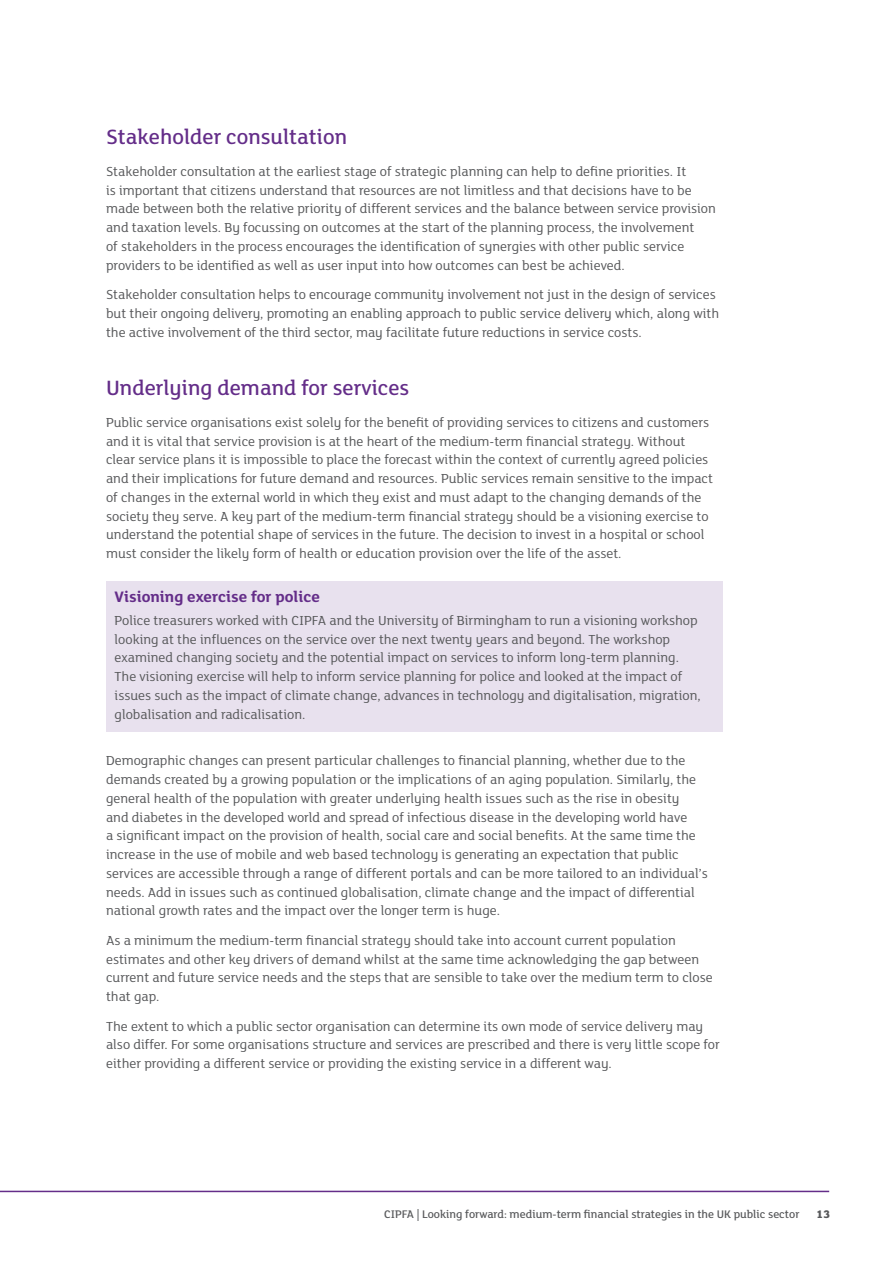
<style>
.page{position:relative;width:893px;height:1263px;background:#fff}
.page>*{position:absolute;margin:0;border:0;box-sizing:border-box;transform-origin:0 0}
.SUBHEAD_15_13_MED{font:500 22.5px "FS Lola";color:#642d89}
.Subhead_B{font:700 16.5px "FS Lola";color:#642d89}
.BODY_COPY{font:14.25px/18.8px "FS Lola";color:#57585a}
.t1{font:500 12px "FS Lola";color:#57585a}
.t2{font:800 12px "FS Lola";color:#57585a}
</style>
<div class="page">
<hr style="left:0;top:1191px;width:829px;height:1px;background:#642d89">
<div style="left:106px;top:581px;width:617px;height:150px;background:#e8e1ee"></div>
<p class="SUBHEAD_15_13_MED" style="left:106px;top:123px;width:243px">Stakeholder consultation</p>
<p class="BODY_COPY" style="left:106px;top:161px;width:611px">Stakeholder consultation at the earliest stage of strategic planning can help to define priorities. It<br>is important that citizens understand that resources are not limitless and that decisions have to be made between both the relative priority of different services and the balance between service provision and taxation levels. By focussing on outcomes at the start of the planning process, the involvement<br>of stakeholders in the process encourages the identification of synergies with other public service providers to be identified as well as user input into how outcomes can best be achieved.</p>
<p class="BODY_COPY" style="left:106px;top:284px;width:615px">Stakeholder consultation helps to encourage community involvement not just in the design of services but their ongoing delivery, promoting an enabling approach to public service delivery which, along with the active involvement of the third sector, may facilitate future reductions in service costs.</p>
<p class="SUBHEAD_15_13_MED" style="left:106px;top:373px;width:305px">Underlying demand for services</p>
<p class="BODY_COPY" style="left:106px;top:412px;width:608px">Public service organisations exist solely for the benefit of providing services to citizens and customers and it is vital that service provision is at the heart of the medium-term financial strategy. Without clear service plans it is impossible to place the forecast within the context of currently agreed policies and their implications for future demand and resources. Public services remain sensitive to the impact of changes in the external world in which they exist and must adapt to the changing demands of the society they serve. A key part of the medium-term financial strategy should be a visioning exercise to understand the potential shape of services in the future. The decision to invest in a hospital or school must consider the likely form of health or education provision over the life of the asset.</p>
<p class="Subhead_B" style="left:115px;top:585px;width:207px">Visioning exercise for police</p>
<p class="BODY_COPY" style="left:115px;top:610px;width:588px">Police treasurers worked with CIPFA and the University of Birmingham to run a visioning workshop looking at the influences on the service over the next twenty years and beyond. The workshop examined changing society and the potential impact on services to inform long-term planning.<br>The visioning exercise will help to inform service planning for police and looked at the impact of issues such as the impact of climate change, advances in technology and digitalisation, migration, globalisation and radicalisation.</p>
<p class="BODY_COPY" style="left:106px;top:751px;width:603px">Demographic changes can present particular challenges to financial planning, whether due to the demands created by a growing population or the implications of an aging population. Similarly, the general health of the population with greater underlying health issues such as the rise in obesity<br>and diabetes in the developed world and spread of infectious disease in the developing world have<br>a significant impact on the provision of health, social care and social benefits. At the same time the increase in the use of mobile and web based technology is generating an expectation that public services are accessible through a range of different portals and can be more tailored to an individual’s needs. Add in issues such as continued globalisation, climate change and the impact of differential national growth rates and the impact over the longer term is huge.</p>
<p class="BODY_COPY" style="left:106px;top:930px;width:608px">As a minimum the medium-term financial strategy should take into account current population estimates and other key drivers of demand whilst at the same time acknowledging the gap between current and future service needs and the steps that are sensible to take over the medium term to close that gap.</p>
<p class="BODY_COPY" style="left:106px;top:1016px;width:615px">The extent to which a public sector organisation can determine its own mode of service delivery may also differ. For some organisations structure and services are prescribed and there is very little scope for either providing a different service or providing the existing service in a different way.</p>
<p class="t1" style="left:384px;top:1206px;width:417px">CIPFA | Looking forward: medium-term financial strategies in the UK public sector</p>
<p class="t2" style="left:816px;top:1206px;width:16px">13</p>
</div>
